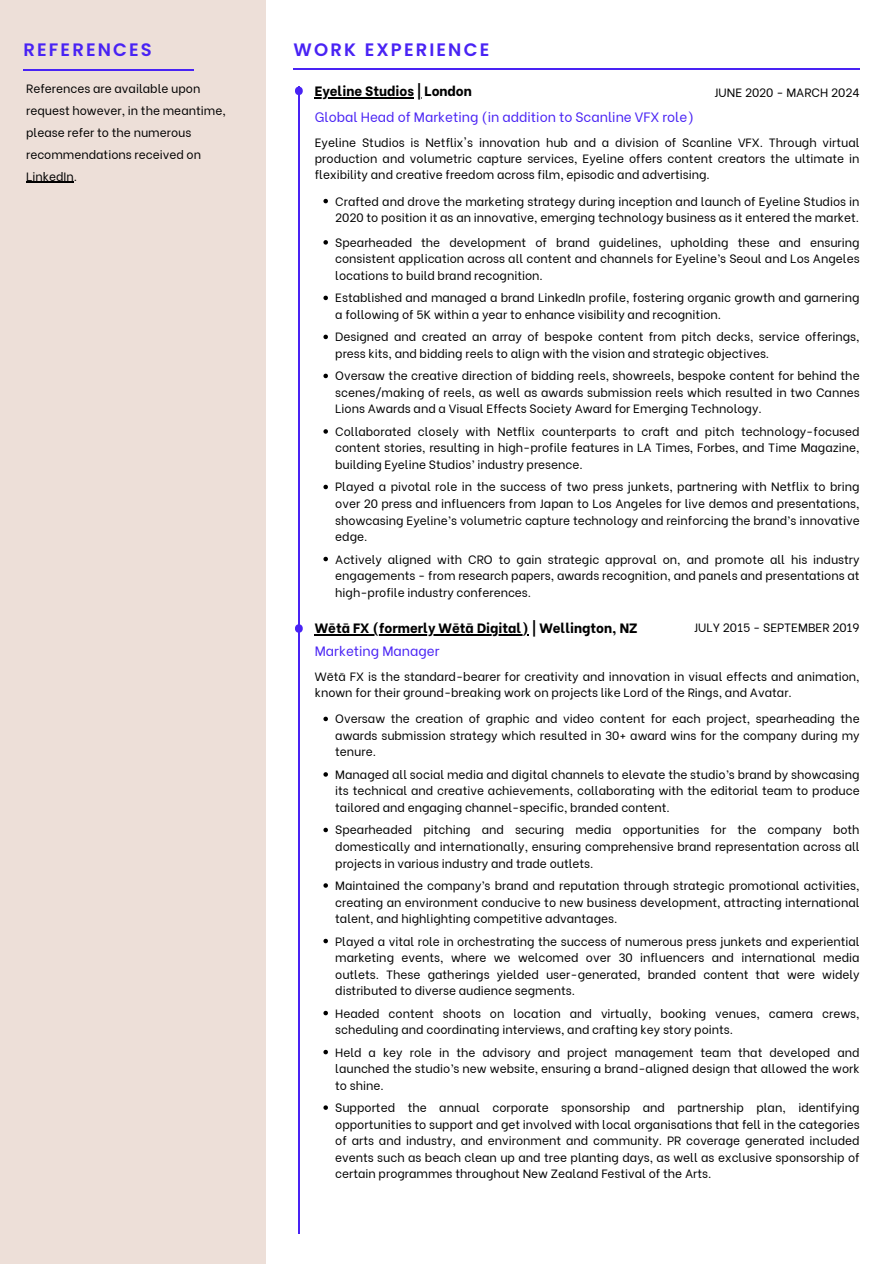
<style>
.page{position:relative;width:894px;height:1264px;background:#fff}
.page>*{position:absolute;margin:0;border:0;box-sizing:border-box;transform-origin:0 0}
.t1{font:600 18px "Poppins";letter-spacing:.12em;color:#4923f4}
.t2{font:13.5px "Be Vietnam";color:#4923f4}
.t3{font:800 13.5px "Be Vietnam";color:#000}
.t4{font:12px/16.5px "Be Vietnam";color:#000;text-align:justify}
</style>
<div class="page">
<div style="left:0;top:0;width:265px;height:1263px;background:#eddfd8"></div>
<hr style="left:293px;top:68px;width:566px;height:2px;background:#4923f4">
<hr style="left:298px;top:87px;width:1px;height:1147px;background:#4923f4">
<svg style="left:295px;top:87px;width:8px;height:8px"></svg>
<hr style="left:24px;top:69px;width:170px;height:1px;background:#4923f4">
<hr style="left:315px;top:97px;width:99px;height:2px;background:#000">
<svg style="left:323px;top:199px;width:5px;height:4px"></svg>
<svg style="left:323px;top:240px;width:5px;height:4px"></svg>
<svg style="left:323px;top:295px;width:5px;height:5px"></svg>
<svg style="left:323px;top:334px;width:5px;height:5px"></svg>
<svg style="left:323px;top:373px;width:5px;height:5px"></svg>
<svg style="left:323px;top:429px;width:5px;height:4px"></svg>
<svg style="left:323px;top:485px;width:5px;height:4px"></svg>
<svg style="left:323px;top:557px;width:5px;height:4px"></svg>
<hr style="left:315px;top:634px;width:214px;height:1px;background:#000">
<svg style="left:323px;top:716px;width:5px;height:5px"></svg>
<svg style="left:323px;top:772px;width:5px;height:4px"></svg>
<svg style="left:323px;top:827px;width:5px;height:5px"></svg>
<svg style="left:323px;top:883px;width:5px;height:4px"></svg>
<svg style="left:323px;top:938px;width:5px;height:5px"></svg>
<svg style="left:323px;top:1010px;width:5px;height:5px"></svg>
<svg style="left:323px;top:1049px;width:5px;height:5px"></svg>
<svg style="left:323px;top:1105px;width:5px;height:4px"></svg>
<hr style="left:26px;top:182px;width:48px;height:1px;background:#000">
<svg style="left:295px;top:624px;width:8px;height:8px"></svg>
<p class="t1" style="left:24px;top:37px;width:130px">REFERENCES</p>
<h1 class="t1" style="left:293px;top:37px;width:197px">WORK EXPERIENCE</h1>
<h2 class="t3" style="left:315px;top:80px;width:158px">Eyeline Studios | London</h2>
<h1 class="t4" style="left:714px;top:83px;width:147px">JUNE 2020 - MARCH 2024</h1>
<h3 class="t2" style="left:315px;top:106px;width:380px">Global Head of Marketing (in addition to Scanline VFX role)</h3>
<p class="t4" style="left:315px;top:134px;width:546px;line-height:16px">Eyeline Studios is Netflix's innovation hub and a division of Scanline VFX. Through virtual production and volumetric capture services, Eyeline offers content creators the ultimate in flexibility and creative freedom across film, episodic and advertising.</p>
<p class="t4" style="left:335px;top:192px;width:525px">Crafted and drove the marketing strategy during inception and launch of Eyeline Studios in<br>2020 to position it as an innovative, emerging technology business as it entered the market.</p>
<p class="t4" style="left:335px;top:233px;width:525px">Spearheaded the development of brand guidelines, upholding these and ensuring consistent application across all content and channels for Eyeline’s Seoul and Los Angeles locations to build brand recognition.</p>
<p class="t4" style="left:335px;top:288px;width:525px">Established and managed a brand LinkedIn profile, fostering organic growth and garnering a following of 5K within a year to enhance visibility and recognition.</p>
<p class="t4" style="left:335px;top:327px;width:525px">Designed and created an array of bespoke content from pitch decks, service offerings, press kits, and bidding reels to align with the vision and strategic objectives.</p>
<p class="t4" style="left:335px;top:366px;width:525px">Oversaw the creative direction of bidding reels, showreels, bespoke content for behind the scenes/making of reels, as well as awards submission reels which resulted in two Cannes Lions Awards and a Visual Effects Society Award for Emerging Technology.</p>
<p class="t4" style="left:335px;top:422px;width:525px">Collaborated closely with Netflix counterparts to craft and pitch technology-focused content stories, resulting in high-profile features in LA Times, Forbes, and Time Magazine, building Eyeline Studios’ industry presence.</p>
<p class="t4" style="left:335px;top:477px;width:525px">Played a pivotal role in the success of two press junkets, partnering with Netflix to bring over 20 press and influencers from Japan to Los Angeles for live demos and presentations, showcasing Eyeline’s volumetric capture technology and reinforcing the brand’s innovative edge.</p>
<p class="t4" style="left:335px;top:549px;width:525px">Actively aligned with CRO to gain strategic approval on, and promote all his industry engagements - from research papers, awards recognition, and panels and presentations at high-profile industry conferences.</p>
<h3 class="t3" style="left:315px;top:617px;width:324px">Wētā FX (formerly Wētā Digital) | Wellington, NZ</h3>
<h2 class="t4" style="left:693px;top:618px;width:167px">JULY 2015 - SEPTEMBER 2019</h2>
<h4 class="t2" style="left:315px;top:639px;width:126px">Marketing Manager</h4>
<p class="t4" style="left:26px;top:76px;width:201px;line-height:22px;text-align:left">References are available upon request however, in the meantime, please refer to the numerous recommendations received on<br>LinkedIn.</p>
<p class="t4" style="left:315px;top:667px;width:546px;line-height:16px">Wētā FX is the standard-bearer for creativity and innovation in visual effects and animation, known for their ground-breaking work on projects like Lord of the Rings, and Avatar.</p>
<p class="t4" style="left:335px;top:709px;width:525px">Oversaw the creation of graphic and video content for each project, spearheading the awards submission strategy which resulted in 30+ award wins for the company during my tenure.</p>
<p class="t4" style="left:335px;top:765px;width:525px">Managed all social media and digital channels to elevate the studio’s brand by showcasing its technical and creative achievements, collaborating with the editorial team to produce tailored and engaging channel-specific, branded content.</p>
<p class="t4" style="left:335px;top:820px;width:525px">Spearheaded pitching and securing media opportunities for the company both domestically and internationally, ensuring comprehensive brand representation across all projects in various industry and trade outlets.</p>
<p class="t4" style="left:335px;top:876px;width:525px">Maintained the company’s brand and reputation through strategic promotional activities, creating an environment conducive to new business development, attracting international talent, and highlighting competitive advantages.</p>
<p class="t4" style="left:335px;top:931px;width:525px">Played a vital role in orchestrating the success of numerous press junkets and experiential marketing events, where we welcomed over 30 influencers and international media outlets. These gatherings yielded user-generated, branded content that were widely distributed to diverse audience segments.</p>
<p class="t4" style="left:335px;top:1003px;width:525px">Headed content shoots on location and virtually, booking venues, camera crews, scheduling and coordinating interviews, and crafting key story points.</p>
<p class="t4" style="left:335px;top:1042px;width:525px">Held a key role in the advisory and project management team that developed and launched the studio’s new website, ensuring a brand-aligned design that allowed the work to shine.</p>
<p class="t4" style="left:335px;top:1098px;width:525px">Supported the annual corporate sponsorship and partnership plan, identifying opportunities to support and get involved with local organisations that fell in the categories of arts and industry, and environment and community. PR coverage generated included events such as beach clean up and tree planting days, as well as exclusive sponsorship of certain programmes throughout New Zealand Festival of the Arts.</p>
</div>
